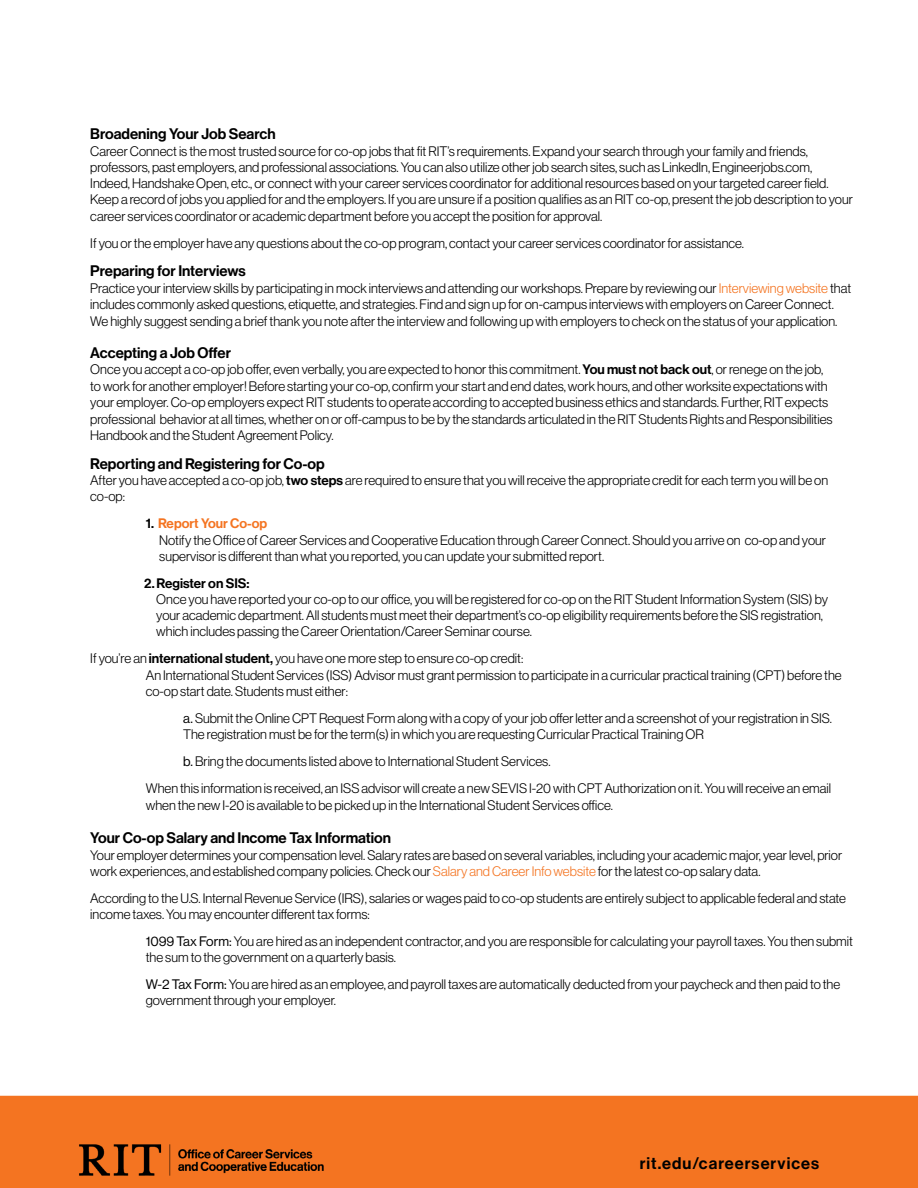
<style>
.page{position:relative;width:918px;height:1188px;background:#fff}
.page>*{position:absolute;margin:0;border:0;box-sizing:border-box;transform-origin:0 0}
.t1{font:16.5px "N Haas Grotesk DS Std 65 Md";letter-spacing:.06em;color:#000}
.t2{font:15px "N Haas Grotesk DS Std 65 Md";color:#000}
.t3{font:13.5px/16.2px "N Haas Grotesk DS Std 45 Lt";color:#000}
.t4{font:13.5px "N Haas Grotesk DS Std 65 Md";color:#f47421}
.t5{font:13.5px "N Haas Grotesk DS Std 65 Md";color:#000}
.s1{color:#f47421}
.s2{font-family:"N Haas Grotesk DS Std 65 Md"}
.s3{color:#000}
.s4{font-family:"N Haas Grotesk DS Std 55 Rg"}
</style>
<div class="page">
<div style="left:1px;top:1096px;width:916px;height:91px;background:#f47421"></div>
<div style="left:0;top:1096px;width:918px;height:92px;border:2px solid #f47421"></div>
<img style="left:79px;top:1144px;width:245px;height:32px">
<p class="t2" style="left:90px;top:125px;width:187px">Broadening Your Job Search</p>
<p class="t3" style="left:90px;top:143px;width:764px">Career Connect is the most trusted source for co-op jobs that fit RIT’s requirements. Expand your search through your family and friends, professors, past employers, and professional associations. You can also utilize other job search sites, such as LinkedIn, Engineerjobs.com, Indeed, Handshake Open, etc., or connect with your career services coordinator for additional resources based on your targeted career field.<br>Keep a record of jobs you applied for and the employers. If you are unsure if a position qualifies as an RIT co-op, present the job description to your career services coordinator or academic department before you accept the position for approval.</p>
<p class="t3" style="left:90px;top:235px;width:655px">If you or the employer have any questions about the co-op program, contact your career services coordinator for assistance.</p>
<p class="t2" style="left:90px;top:263px;width:157px">Preparing for Interviews</p>
<p class="t3" style="left:90px;top:280px;width:762px;line-height:16.6px">Practice your interview skills by participating in mock interviews and attending our workshops. Prepare by reviewing our <span class="s1">Interviewing website</span> that includes commonly asked questions, etiquette, and strategies. Find and sign up for on-campus interviews with employers on Career Connect.<br>We highly suggest sending a brief thank you note after the interview and following up with employers to check on the status of your application.</p>
<p class="t2" style="left:90px;top:344px;width:142px">Accepting a Job Offer</p>
<p class="t3" style="left:90px;top:361px;width:744px">Once you accept a co-op job offer, even verbally, you are expected to honor this commitment. <span class="s2">You must not back out</span>, or renege on the job, to work for another employer! Before starting your co-op, confirm your start and end dates, work hours, and other worksite expectations with your employer. Co-op employers expect RIT students to operate according to accepted business ethics and standards. Further, RIT expects professional behavior at all times, whether on or off-campus to be by the standards articulated in the RIT Students Rights and Responsibilities Handbook and the Student Agreement Policy.</p>
<p class="t2" style="left:90px;top:455px;width:236px">Reporting and Registering for Co-op</p>
<p class="t3" style="left:90px;top:472px;width:739px">After you have accepted a co-op job, <span class="s2">two steps</span> are required to ensure that you will receive the appropriate credit for each term you will be on co-op:</p>
<p class="t4" style="left:146px;top:516px;width:123px"><span class="s3">1.</span> Report Your Co-op</p>
<p class="t3" style="left:159px;top:532px;width:668px">Notify the Office of Career Services and Cooperative Education through Career Connect. Should you arrive on co-op and your supervisor is different than what you reported, you can update your submitted report.</p>
<p class="t5" style="left:144px;top:575px;width:107px">2.Register on SIS:</p>
<p class="t3" style="left:156px;top:591px;width:673px">Once you have reported your co-op to our office, you will be registered for co-op on the RIT Student Information System (SIS) by your academic department. All students must meet their department’s co-op eligibility requirements before the SIS registration, which includes passing the Career Orientation/Career Seminar course.</p>
<p class="t3" style="left:146px;top:651px;width:697px;text-indent:-55px">If you’re an <span class="s2">international student,</span> you have one more step to ensure co-op credit:<br>An International Student Services (ISS) Advisor must grant permission to participate in a curricular practical training (CPT) before the co-op start date. Students must either:</p>
<p class="t3" style="left:183px;top:710px;width:650px"><span class="s4">a.</span> Submit the Online CPT Request Form along with a copy of your job offer letter and a screenshot of your registration in SIS.<br>The registration must be for the term(s) in which you are requesting Curricular Practical Training OR</p>
<p class="t3" style="left:146px;top:748px;width:687px;line-height:27px;text-indent:38px"><span class="s4">b.</span> Bring the documents listed above to International Student Services.<br>When this information is received, an ISS advisor will create a new SEVIS I-20 with CPT Authorization on it. You will receive an email</p>
<p class="t3" style="left:146px;top:797px;width:469px">when the new I-20 is available to be picked up in the International Student Services office.</p>
<p class="t2" style="left:90px;top:830px;width:302px">Your Co-op Salary and Income Tax Information</p>
<p class="t3" style="left:90px;top:847px;width:753px">Your employer determines your compensation level. Salary rates are based on several variables, including your academic major, year level, prior work experiences, and established company policies. Check our <span class="s1">Salary and Career Info website</span> for the latest co-op salary data.</p>
<p class="t3" style="left:90px;top:890px;width:757px">According to the U.S. Internal Revenue Service (IRS), salaries or wages paid to co-op students are entirely subject to applicable federal and state income taxes. You may encounter different tax forms:</p>
<p class="t3" style="left:146px;top:933px;width:709px"><span class="s4">1099 Tax Form:</span> You are hired as an independent contractor, and you are responsible for calculating your payroll taxes. You then submit the sum to the government on a quarterly basis.</p>
<p class="t3" style="left:146px;top:976px;width:696px"><span class="s4">W-2 Tax Form:</span> You are hired as an employee, and payroll taxes are automatically deducted from your paycheck and then paid to the government through your employer.</p>
<p class="t1" style="left:640px;top:1154px;width:181px">rit.edu/careerservices</p>
</div>
